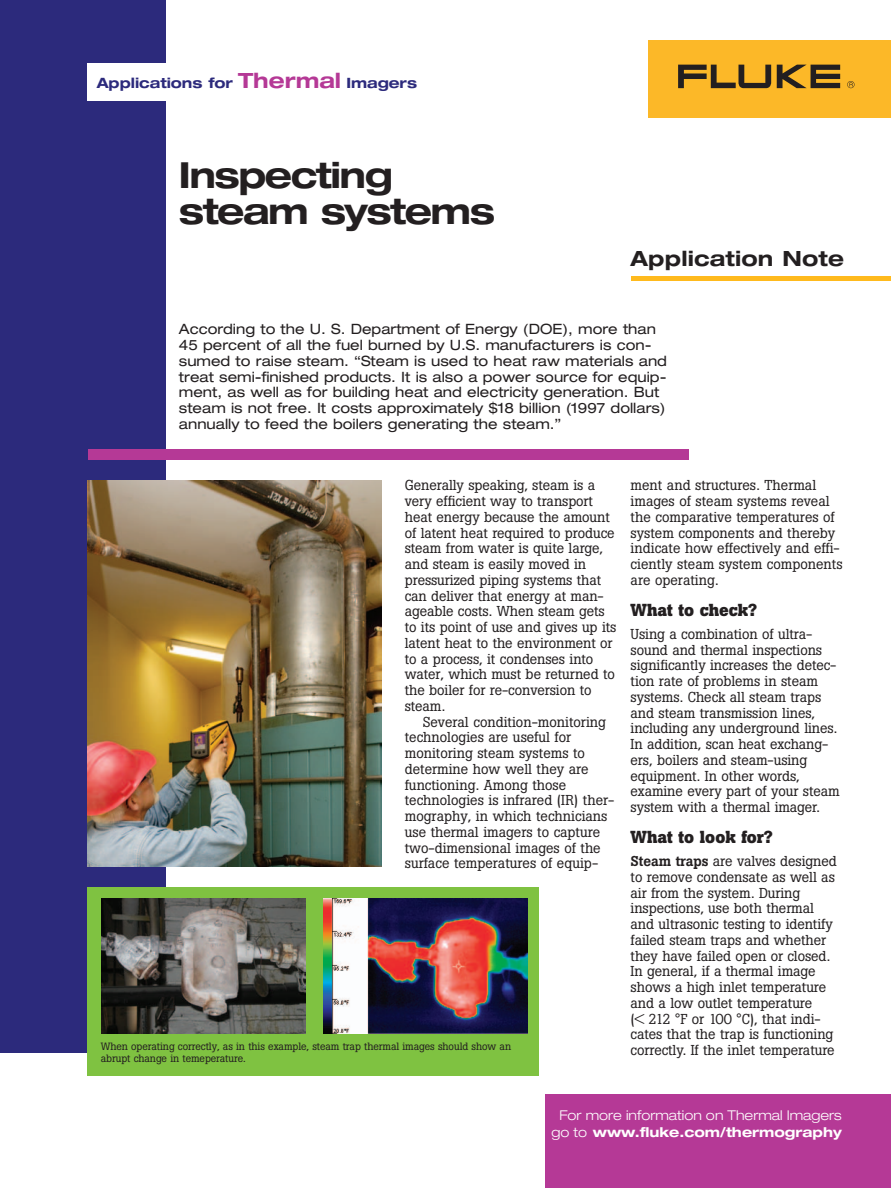
<style>
.page{position:relative;width:891px;height:1188px;background:#fff}
.page>*{position:absolute;margin:0;border:0;box-sizing:border-box;transform-origin:0 0}
.t1{font:700 expanded 36px/36px "Helvetica Neue";letter-spacing:-.04em;color:#231f20}
.t2{font:700 expanded 21px "Helvetica Neue";letter-spacing:.01em;color:#231f20}
.t3{font:700 17.25px "Boton";color:#231f20}
.t4{font:14.25px/15.8px "Boton";letter-spacing:-.005em;color:#231f20}
.t5{font:expanded 14.25px/15.8px "Helvetica Neue";color:#231f20}
.t6{font:700 expanded 14.25px "Helvetica Neue";color:#2c2a7c}
.t7{font:300 expanded 13.5px/16.4px "Helvetica Neue";color:#fff;text-align:center}
.t8{font:10.5px/12px "Boton";letter-spacing:-.005em;color:#231f20}
.s1{font-size:21px;color:#b53996}
.s2{font-weight:500}
.s3{font-weight:700}
</style>
<div class="page">
<div style="left:0;top:0;width:165px;height:1053px;background:#2c2a7c"></div>
<div style="left:648px;top:40px;width:243px;height:78px;background:#fcb828"></div>
<svg style="left:777px;top:65px;width:63px;height:23px"></svg>
<svg style="left:678px;top:65px;width:93px;height:23px"></svg>
<svg style="left:847px;top:81px;width:8px;height:7px"></svg>
<div style="left:88px;top:449px;width:600px;height:11px;background:#b53996"></div>
<div style="left:545px;top:1094px;width:346px;height:94px;background:#b53996"></div>
<hr style="left:631px;top:277px;width:260px;height:4px;background:#ffba1d">
<img style="left:88px;top:480px;width:293px;height:387px">
<div style="left:88px;top:64px;width:344px;height:37px;background:#fff"></div>
<div style="left:88px;top:887px;width:451px;height:189px;background:#7fc241"></div>
<img style="left:323px;top:899px;width:204px;height:135px">
<img style="left:101px;top:899px;width:204px;height:135px">
<p class="t6" style="left:97px;top:78px;width:322px">Applications for <span class="s1">Thermal</span> Imagers</p>
<h1 class="t1" style="left:179px;top:161px;width:318px">Inspecting steam systems</h1>
<h2 class="t2" style="left:631px;top:251px;width:215px">Application Note</h2>
<p class="t5" style="left:179px;top:323px;width:490px">According to the U. S. Department of Energy (DOE), more than 45 percent of all the fuel burned by U.S. manufacturers is con&shy;sumed to raise steam. “Steam is used to heat raw materials and treat semi-finished products. It is also a power source for equip&shy;ment, as well as for building heat and electricity generation. But steam is not free. It costs approximately $18 billion (1997 dollars) annually to feed the boilers generating the steam.”</p>
<p class="t4" style="left:405px;top:479px;width:213px">Generally speaking, steam is a very efficient way to transport heat energy because the amount of latent heat required to produce steam from water is quite large, and steam is easily moved in pressurized piping systems that can deliver that energy at man&shy;ageable costs. When steam gets to its point of use and gives up its latent heat to the environment or to a process, it condenses into water, which must be returned to the boiler for re-conversion to steam.</p>
<p class="t4" style="left:405px;top:715px;width:211px;text-indent:18px">Several condition-monitoring technologies are useful for monitoring steam systems to determine how well they are functioning. Among those technologies is infrared (IR) ther&shy;mography, in which technicians use thermal imagers to capture two-dimensional images of the surface temperatures of equip-</p>
<p class="t8" style="left:101px;top:1041px;width:412px">When operating correctly, as in this example, steam trap thermal images should show an abrupt change in temeperature.</p>
<p class="t4" style="left:631px;top:479px;width:213px">ment and structures. Thermal images of steam systems reveal the comparative temperatures of system components and thereby indicate how effectively and effi&shy;ciently steam system components are operating.</p>
<p class="t3" style="left:631px;top:604px;width:128px">What to check?</p>
<p class="t4" style="left:631px;top:627px;width:211px">Using a combination of ultra&shy;sound and thermal inspections significantly increases the detec&shy;tion rate of problems in steam systems. Check all steam traps and steam transmission lines, including any underground lines.<br>In addition, scan heat exchang&shy;ers, boilers and steam-using equipment. In other words, examine every part of your steam system with a thermal imager.</p>
<p class="t3" style="left:631px;top:831px;width:144px">What to look for?</p>
<p class="t4" style="left:631px;top:855px;width:208px"><span class="s2">Steam traps</span> are valves designed to remove condensate as well as air from the system. During inspections, use both thermal and ultrasonic testing to identify failed steam traps and whether they have failed open or closed.<br>In general, if a thermal image shows a high inlet temperature and a low outlet temperature<br>(&lt; 212 °F or 100 °C), that indi&shy;cates that the trap is functioning correctly. If the inlet temperature</p>
<p class="t7" style="left:551px;top:1109px;width:292px">For more information on Thermal Imagers go to <span class="s3">www.fluke.com/thermography</span></p>
</div>
